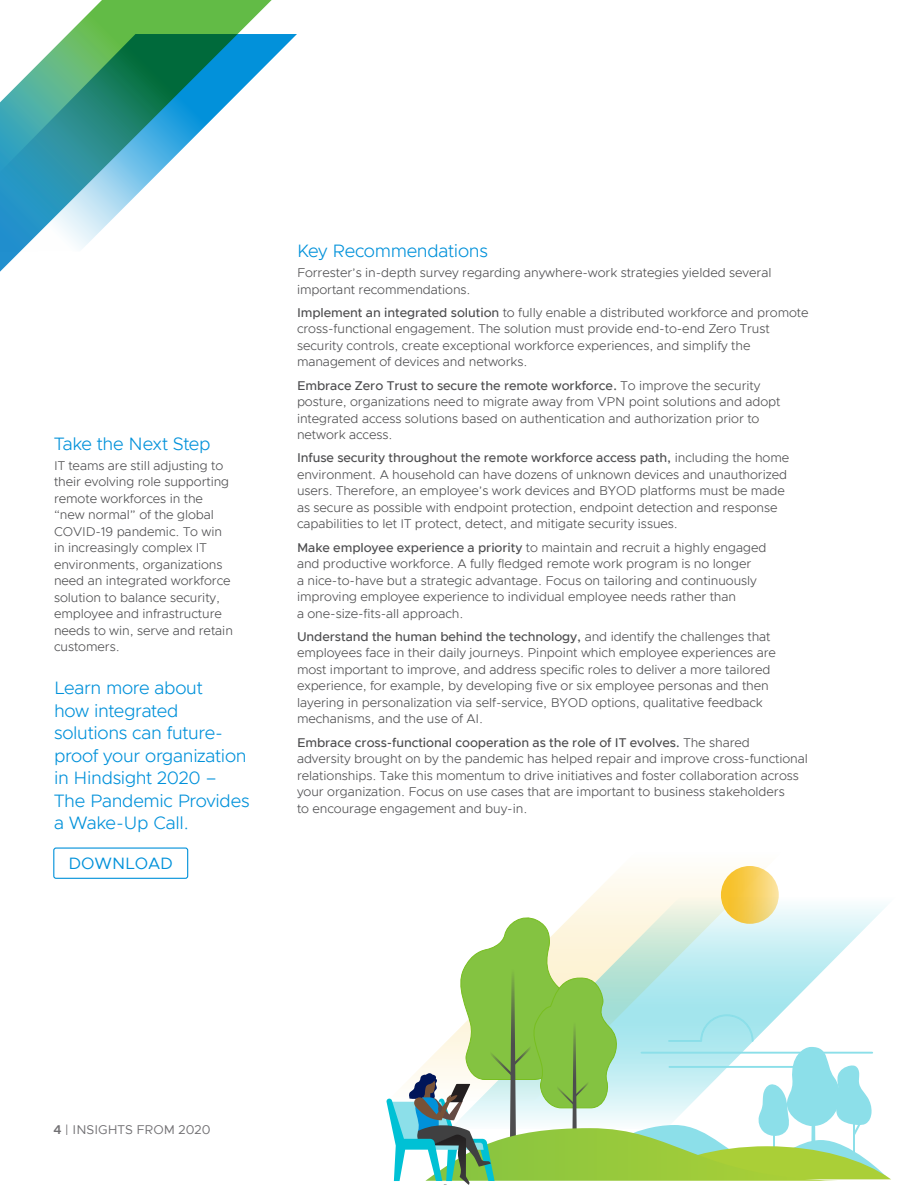
<style>
.page{position:relative;width:918px;height:1188px;background:#fff}
.page>*{position:absolute;margin:0;border:0;box-sizing:border-box;transform-origin:0 0}
._4a__SUBHEAD_1{font:300 18px/22.5px "Metropolis";letter-spacing:-.02em;color:#0091da}
._3a__BODY_TEXT{font:16.5px "Metropolis";letter-spacing:-.005em;color:#0091da}
._3a__BODY_TEXT-2{font:300 12.75px/16.5px "Metropolis";letter-spacing:-.005em;color:#4d4d4f}
._5b__SIDEBAR_BODY{font:300 12.75px/16.5px "Metropolis";letter-spacing:-.005em;color:#4d4d4f}
.LEFT_PAGE_NUMBERS{font:12.75px "Metropolis";color:#717073}
.s1{font-weight:500}
.s2{font-weight:600}
</style>
<div class="page">
<svg style="left:610px;top:866px;width:163px;height:12px"></svg>
<svg style="left:575px;top:878px;width:312px;height:35px"></svg>
<svg style="left:721px;top:866px;width:58px;height:58px;background:#f7ce59"></svg>
<svg style="left:386px;top:913px;width:505px;height:272px"></svg>
<svg style="left:0;top:0;width:272px;height:272px"></svg>
<svg style="left:0;top:34px;width:297px;height:219px"></svg>
<div style="left:53px;top:848px;width:135px;height:31px;border:1px solid #0091da;border-radius:2px"></div>
<p class="_4a__SUBHEAD_1" style="left:54px;top:432px;width:158px">Take the Next Step</p>
<p class="_5b__SIDEBAR_BODY" style="left:54px;top:457px;width:180px">IT teams are still adjusting to their evolving role supporting remote workforces in the “new normal” of the global<br>COVID-19 pandemic. To win in increasingly complex IT environments, organizations need an integrated workforce solution to balance security, employee and infrastructure needs to win, serve and retain customers.</p>
<p class="_4a__SUBHEAD_1" style="left:54px;top:677px;width:197px">Learn more about<br>how integrated solutions can future&shy;proof your organization in Hindsight 2020 –<br>The Pandemic Provides a Wake-Up Call.</p>
<p class="_3a__BODY_TEXT" style="left:69px;top:853px;width:106px">DOWNLOAD</p>
<p class="_4a__SUBHEAD_1" style="left:297px;top:240px;width:192px">Key Recommendations</p>
<p class="_3a__BODY_TEXT-2" style="left:297px;top:265px;width:476px">Forrester’s in-depth survey regarding anywhere-work strategies yielded several important recommendations.</p>
<p class="_3a__BODY_TEXT-2" style="left:297px;top:304px;width:513px"><span class="s1">Implement an integrated solution</span> to fully enable a distributed workforce and promote cross-functional engagement. The solution must provide end-to-end Zero Trust security controls, create exceptional workforce experiences, and simplify the management of devices and networks.</p>
<p class="_3a__BODY_TEXT-2" style="left:297px;top:377px;width:485px"><span class="s1">Embrace Zero Trust to secure the remote workforce.</span> To improve the security posture, organizations need to migrate away from VPN point solutions and adopt integrated access solutions based on authentication and authorization prior to network access.</p>
<p class="_3a__BODY_TEXT-2" style="left:297px;top:450px;width:494px"><span class="s1">Infuse security throughout the remote workforce access path,</span> including the home environment. A household can have dozens of unknown devices and unauthorized users. Therefore, an employee’s work devices and BYOD platforms must be made as secure as possible with endpoint protection, endpoint detection and response capabilities to let IT protect, detect, and mitigate security issues.</p>
<p class="_3a__BODY_TEXT-2" style="left:297px;top:539px;width:471px"><span class="s1">Make employee experience a priority</span> to maintain and recruit a highly engaged and productive workforce. A fully fledged remote work program is no longer<br>a nice-to-have but a strategic advantage. Focus on tailoring and continuously improving employee experience to individual employee needs rather than<br>a one-size-fits-all approach.</p>
<p class="_3a__BODY_TEXT-2" style="left:297px;top:628px;width:481px"><span class="s1">Understand the human behind the technology,</span> and identify the challenges that employees face in their daily journeys. Pinpoint which employee experiences are most important to improve, and address specific roles to deliver a more tailored experience, for example, by developing five or six employee personas and then layering in personalization via self-service, BYOD options, qualitative feedback mechanisms, and the use of AI.</p>
<p class="_3a__BODY_TEXT-2" style="left:297px;top:734px;width:512px"><span class="s1">Embrace cross-functional cooperation as the role of IT evolves.</span> The shared<br>adversity brought on by the pandemic has helped repair and improve cross-functional relationships. Take this momentum to drive initiatives and foster collaboration across your organization. Focus on use cases that are important to business stakeholders<br>to encourage engagement and buy-in.</p>
<p class="LEFT_PAGE_NUMBERS" style="left:53px;top:1122px;width:159px"><span class="s2">4</span> | INSIGHTS FROM 2020</p>
</div>
